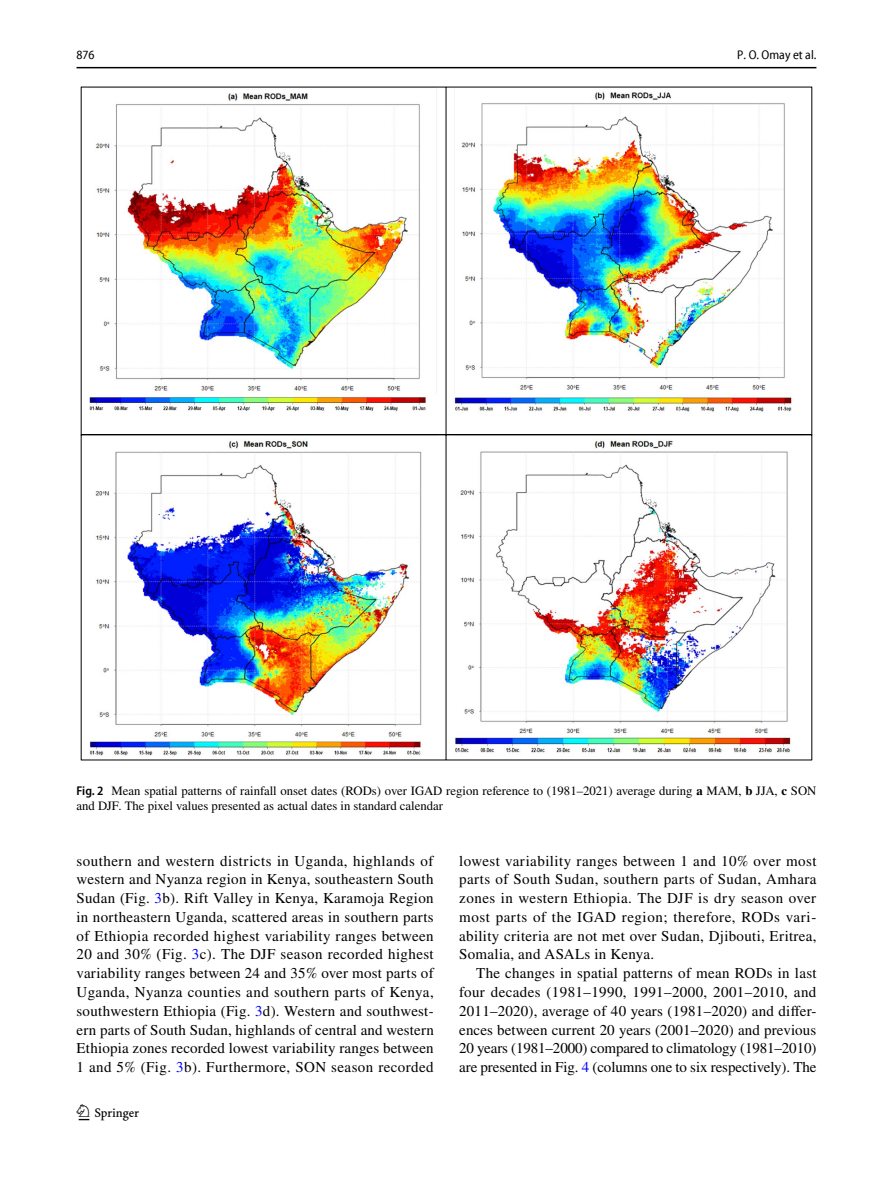
<style>
.page{position:relative;width:893px;height:1187px;background:#fff}
.page>*{position:absolute;margin:0;border:0;box-sizing:border-box;transform-origin:0 0}
.t1{font:22.5px "Springnew Regular 2";color:#000}
.t2{font:15px/18.8px "STIX";letter-spacing:.02em;color:#000;text-align:justify}
.t3{font:12.75px/15px "STIX";color:#000}
.t4{font:semi-condensed 12.75px "Myriad Pro Unic";color:#000}
.t5{font:12.75px "Myriad Pro Unic Semi Condensed 2";color:#000}
.s1{font-family:"Myriad Pro";font-weight:600;font-stretch:semi-condensed}
.s2{font-weight:700}
.s3{color:#00f}
</style>
<div class="page">
<hr style="left:77px;top:67px;width:739px;height:1px;background:#000">
<img style="left:89px;top:88px;width:715px;height:671px">
<hr style="left:81px;top:87px;width:1px;height:347px;background:#000">
<hr style="left:446px;top:87px;width:1px;height:347px;background:#000">
<hr style="left:811px;top:87px;width:1px;height:347px;background:#000">
<hr style="left:81px;top:87px;width:731px;height:1px;background:#000">
<hr style="left:81px;top:435px;width:1px;height:324px;background:#000">
<hr style="left:446px;top:435px;width:1px;height:324px;background:#000">
<hr style="left:811px;top:435px;width:1px;height:324px;background:#000">
<hr style="left:81px;top:434px;width:731px;height:1px;background:#000">
<hr style="left:81px;top:759px;width:731px;height:1px;background:#000">
<p class="t5" style="left:77px;top:50px;width:20px">876</p>
<p class="t4" style="left:737px;top:50px;width:81px">P. O. Omay et al.</p>
<p class="t3" style="left:77px;top:784px;width:741px"><span class="s1">Fig. 2</span> Mean spatial patterns of rainfall onset dates (RODs) over IGAD region reference to (1981–2021) average during <span class="s2">a</span> MAM, <span class="s2">b</span> JJA, <span class="s2">c</span> SON and DJF. The pixel values presented as actual dates in standard calendar</p>
<p class="t2" style="left:77px;top:852px;width:359px">southern and western districts in Uganda, highlands of western and Nyanza region in Kenya, southeastern South Sudan (Fig. <span class="s3">3</span>b). Rift Valley in Kenya, Karamoja Region in northeastern Uganda, scattered areas in southern parts of Ethiopia recorded highest variability ranges between 20 and 30% (Fig. <span class="s3">3</span>c). The DJF season recorded highest variability ranges between 24 and 35% over most parts of Uganda, Nyanza counties and southern parts of Kenya, southwestern Ethiopia (Fig. <span class="s3">3</span>d). Western and southwest&shy;ern parts of South Sudan, highlands of central and western Ethiopia zones recorded lowest variability ranges between 1 and 5% (Fig. <span class="s3">3</span>b). Furthermore, SON season recorded</p>
<p class="t2" style="left:459px;top:852px;width:359px">lowest variability ranges between 1 and 10% over most parts of South Sudan, southern parts of Sudan, Amhara zones in western Ethiopia. The DJF is dry season over most parts of the IGAD region; therefore, RODs vari&shy;ability criteria are not met over Sudan, Djibouti, Eritrea, Somalia, and ASALs in Kenya.</p>
<p class="t2" style="left:459px;top:964px;width:359px;text-indent:17px">The changes in spatial patterns of mean RODs in last four decades (1981–1990, 1991–2000, 2001–2010, and 2011–2020), average of 40 years (1981–2020) and differ&shy;ences between current 20 years (2001–2020) and previous 20 years (1981–2000) compared to climatology (1981–2010) are presented in Fig. <span class="s3">4</span> (columns one to six respectively). The</p>
<h1 class="t1" style="left:79px;top:1104px;width:62px">1 3</h1>
</div>
